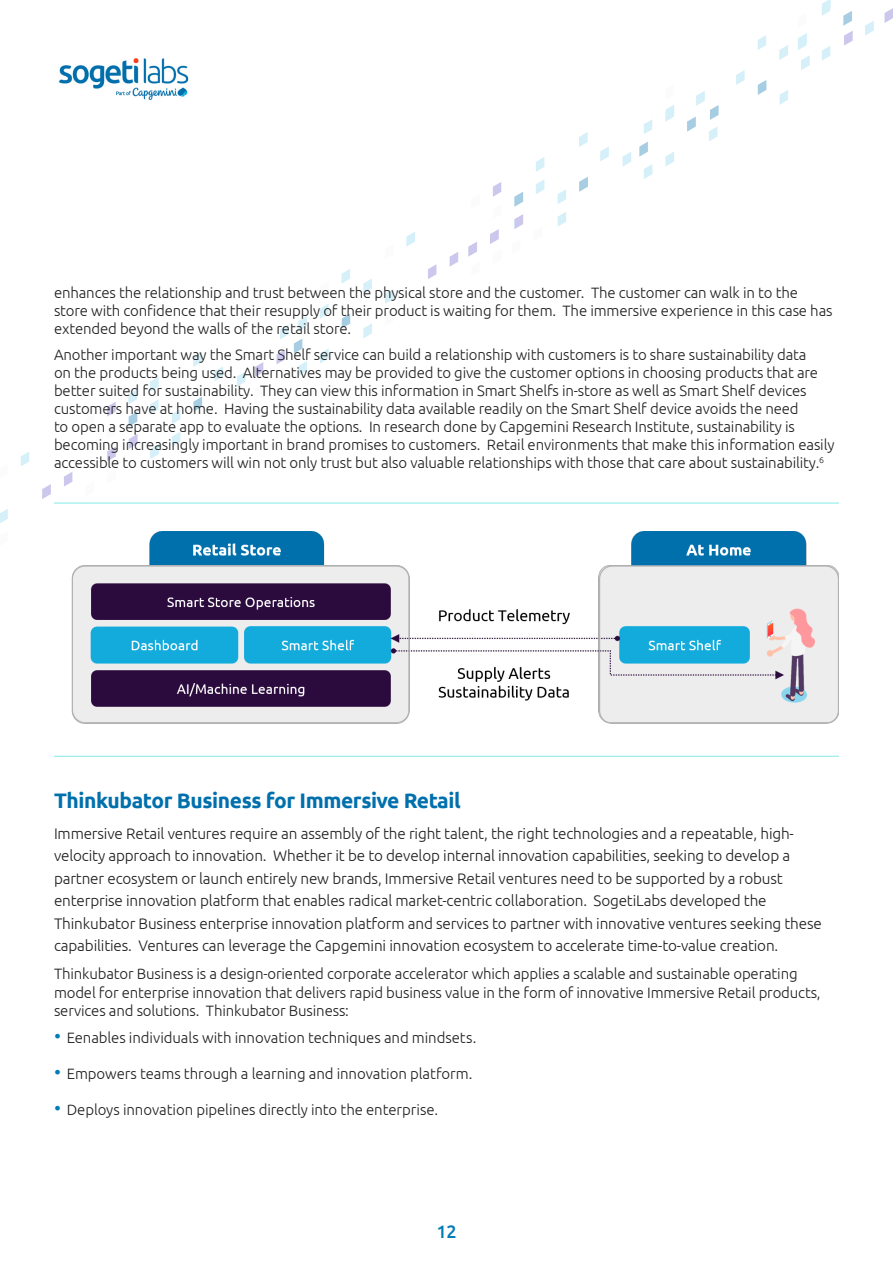
<style>
.page{position:relative;width:893px;height:1263px;background:#fff}
.page>*{position:absolute;margin:0;border:0;box-sizing:border-box;transform-origin:0 0}
.Body_Text{font:700 21px "Ubuntu";letter-spacing:-.02em;color:#0070ad}
.t1{font:500 18px "Ubuntu";color:#007cb6}
.Body_Text-2{font:300 15.3px/22.5px "Ubuntu";letter-spacing:-.01em;color:#202020}
.Body_Text-3{font:300 15px/18px "Ubuntu";letter-spacing:-.01em;color:#202020}
.s1{font-size:19.5px;color:#007cb6}
</style>
<div class="page">
<img style="left:0;top:0;width:893px;height:595px">
<img style="left:54px;top:54px;width:136px;height:48px">
<hr style="left:54px;top:503px;width:785px;height:1px;background:#01d1d0">
<hr style="left:54px;top:756px;width:785px;height:1px;background:#01d1d0">
<img style="left:72px;top:531px;width:767px;height:192px">
<div style="left:72px;top:565px;width:338px;height:159px;border:1px solid #b2b2b2;border-radius:13px"></div>
<div style="left:599px;top:565px;width:240px;height:159px;border:1px solid #b2b2b2;border-radius:13px"></div>
<p class="Body_Text-3" style="left:54px;top:283px;width:780px">enhances the relationship and trust between the physical store and the customer. The customer can walk in to the store with confidence that their resupply of their product is waiting for them. The immersive experience in this case has extended beyond the walls of the retail store.</p>
<p class="Body_Text-3" style="left:54px;top:345px;width:782px">Another important way the Smart Shelf service can build a relationship with customers is to share sustainability data<br>on the products being used. Alternatives may be provided to give the customer options in choosing products that are better suited for sustainability. They can view this information in Smart Shelfs in-store as well as Smart Shelf devices customers have at home. Having the sustainability data available readily on the Smart Shelf device avoids the need<br>to open a separate app to evaluate the options. In research done by Capgemini Research Institute, sustainability is becoming increasingly important in brand promises to customers. Retail environments that make this information easily accessible to customers will win not only trust but also valuable relationships with those that care about sustainability.<sup>6</sup></p>
<p class="Body_Text" style="left:54px;top:788px;width:408px">Thinkubator Business for Immersive Retail</p>
<p class="Body_Text-2" style="left:54px;top:822px;width:769px">Immersive Retail ventures require an assembly of the right talent, the right technologies and a repeatable, high&shy;velocity approach to innovation. Whether it be to develop internal innovation capabilities, seeking to develop a partner ecosystem or launch entirely new brands, Immersive Retail ventures need to be supported by a robust enterprise innovation platform that enables radical market-centric collaboration. SogetiLabs developed the Thinkubator Business enterprise innovation platform and services to partner with innovative ventures seeking these capabilities. Ventures can leverage the Capgemini innovation ecosystem to accelerate time-to-value creation.</p>
<p class="Body_Text-3" style="left:54px;top:964px;width:768px;line-height:18.8px">Thinkubator Business is a design-oriented corporate accelerator which applies a scalable and sustainable operating model for enterprise innovation that delivers rapid business value in the form of innovative Immersive Retail products, services and solutions. Thinkubator Business:</p>
<p class="Body_Text-3" style="left:54px;top:1028px;width:424px"><span class="s1">•</span> Eenables individuals with innovation techniques and mindsets.</p>
<p class="Body_Text-3" style="left:54px;top:1064px;width:420px"><span class="s1">•</span> Empowers teams through a learning and innovation platform.</p>
<p class="Body_Text-3" style="left:54px;top:1100px;width:386px"><span class="s1">•</span> Deploys innovation pipelines directly into the enterprise.</p>
<p class="t1" style="left:436px;top:1220px;width:22px">12</p>
</div>
